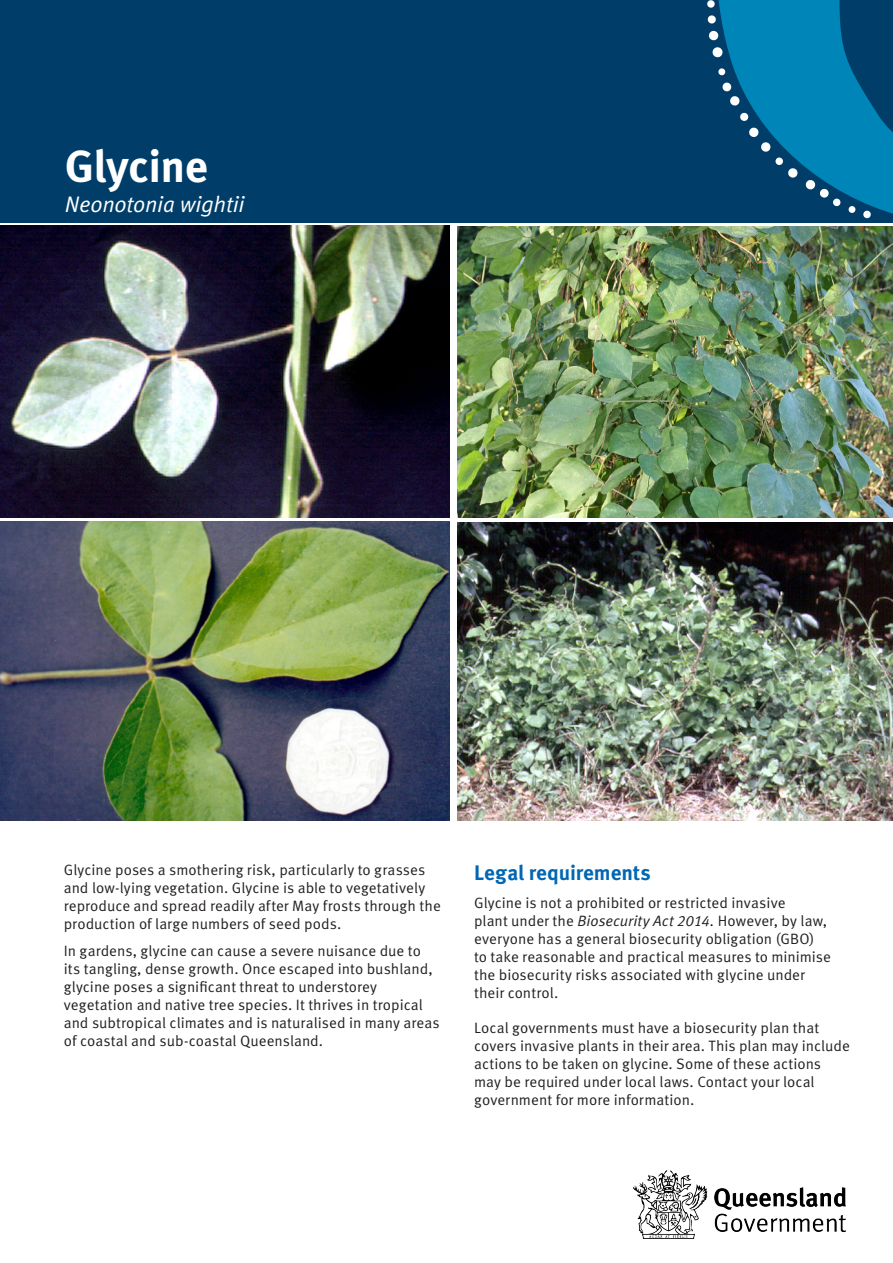
<style>
.page{position:relative;width:893px;height:1263px;background:#fff}
.page>*{position:absolute;margin:0;border:0;box-sizing:border-box;transform-origin:0 0}
.Title_01{font:700 45px "Meta OT";letter-spacing:-.015em;color:#fff}
.bodycopy{font:italic 22.5px "Meta OT";letter-spacing:-.01em;color:#fff}
.header01{font:700 21px "Meta OT";letter-spacing:-.005em;color:#0166b3}
.Bodycopy{font:15px/18px "Meta OT";color:#231f20}
.bodycopy-2{font:15px/18px "Meta OT";color:#231f20}
.header01-2{font:15px/18px "Meta OT";color:#231f20}
.s1{font-style:italic}
</style>
<div class="page">
<div style="left:0;top:0;width:893px;height:222px;background:#003e69"></div>
<svg style="left:707px;top:0;width:186px;height:219px"></svg>
<img style="left:0;top:225px;width:450px;height:293px">
<img style="left:457px;top:226px;width:436px;height:292px">
<img style="left:457px;top:523px;width:436px;height:297px">
<img style="left:0;top:522px;width:450px;height:298px">
<img style="left:633px;top:1170px;width:213px;height:68px">
<p class="Title_01" style="left:65px;top:138px;width:145px">Glycine</p>
<p class="bodycopy" style="left:65px;top:191px;width:182px">Neonotonia wightii</p>
<p class="Bodycopy" style="left:64px;top:861px;width:379px">Glycine poses a smothering risk, particularly to grasses and low-lying vegetation. Glycine is able to vegetatively reproduce and spread readily after May frosts through the production of large numbers of seed pods.</p>
<p class="Bodycopy" style="left:64px;top:941px;width:377px">In gardens, glycine can cause a severe nuisance due to its tangling, dense growth. Once escaped into bushland, glycine poses a significant threat to understorey vegetation and native tree species. It thrives in tropical and subtropical climates and is naturalised in many areas of coastal and sub-coastal Queensland.</p>
<p class="header01" style="left:474px;top:859px;width:178px">Legal requirements</p>
<p class="bodycopy-2" style="left:474px;top:894px;width:358px">Glycine is not a prohibited or restricted invasive<br>plant under the <span class="s1">Biosecurity Act 2014.</span> However, by law, everyone has a general biosecurity obligation (GBO)<br>to take reasonable and practical measures to minimise the biosecurity risks associated with glycine under their control.</p>
<p class="header01-2" style="left:474px;top:1019px;width:377px">Local governments must have a biosecurity plan that covers invasive plants in their area. This plan may include actions to be taken on glycine. Some of these actions may be required under local laws. Contact your local government for more information.</p>
</div>
